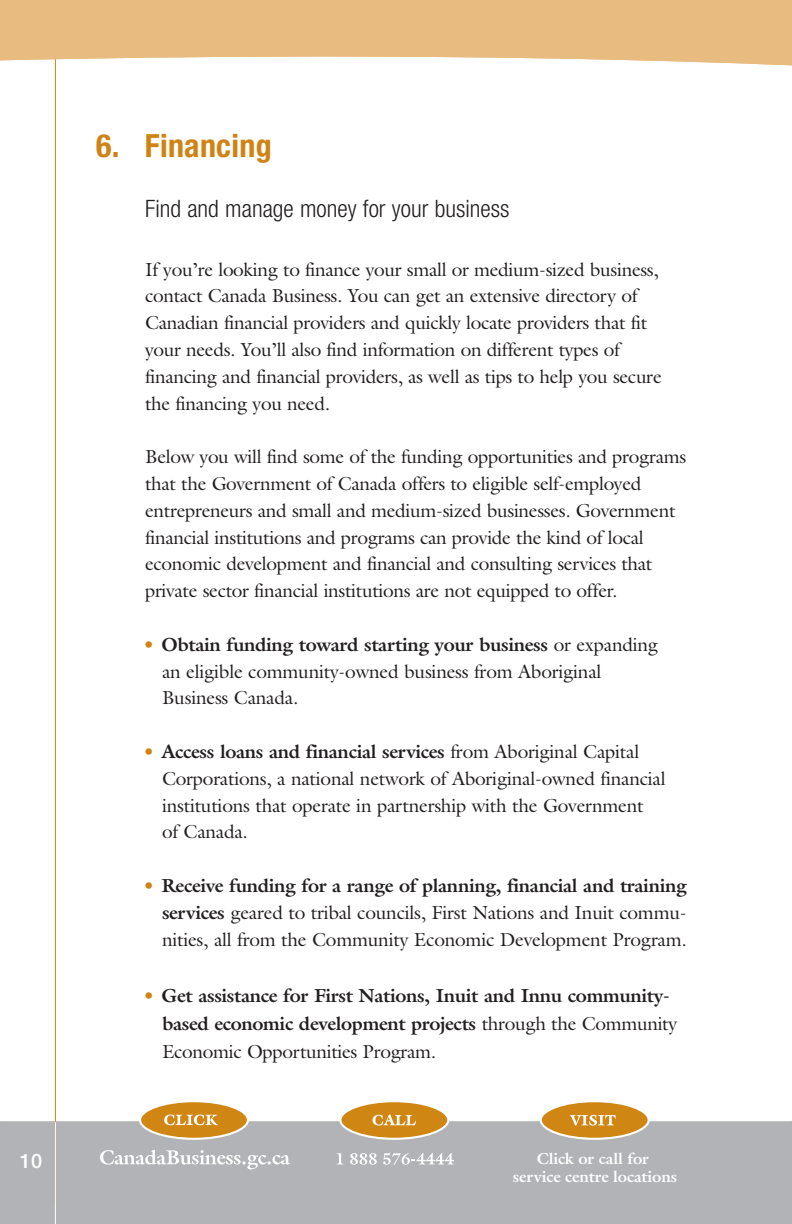
<style>
.page{position:relative;width:792px;height:1224px;background:#fff}
.page>*{position:absolute;margin:0;border:0;box-sizing:border-box;transform-origin:0 0}
.t1{font:700 condensed 32px "Helvetica Neue";letter-spacing:.01em;color:#d08315}
.t2{font:300 condensed 24px "Helvetica Neue";color:#231f20}
.t3{font:500 20px "Helvetica Neue";color:#fff}
.t4{font:19px/26.8px "Galliard Std";letter-spacing:-.015em;color:#231f20}
.t5{font:700 19px/28px "Galliard Std";letter-spacing:-.02em;color:#231f20}
.t6{font:700 16px/18px "Galliard Std";letter-spacing:-.01em;color:#fff;text-align:center}
.s1{color:#d08315}
.s2{font-weight:700}
.s3{font-weight:400;color:#d08315}
.s4{font-weight:400}
</style>
<div class="page">
<hr style="left:791px;top:1122px;width:1px;height:102px;background:#b2b3b7">
<div style="left:0;top:1122px;width:791px;height:102px;background:#b2b3b7"></div>
<svg style="left:139px;top:1102px;width:110px;height:38px"></svg>
<svg style="left:339px;top:1102px;width:110px;height:38px"></svg>
<svg style="left:540px;top:1102px;width:110px;height:38px"></svg>
<svg style="left:100px;top:1150px;width:190px;height:19px"></svg>
<svg style="left:337px;top:1153px;width:6px;height:11px"></svg>
<svg style="left:350px;top:1153px;width:27px;height:12px"></svg>
<svg style="left:383px;top:1153px;width:71px;height:12px"></svg>
<hr style="left:55px;top:41px;width:1px;height:1163px;background:#d08315">
<hr style="left:55px;top:1122px;width:1px;height:102px;background:#fff">
<svg style="left:0;top:0;width:792px;height:140px"></svg>
<p class="t3" style="left:20px;top:1154px;width:24px">10</p>
<h1 class="t1" style="left:96px;top:134px;width:177px">6. Financing</h1>
<p class="t2" style="left:145px;top:200px;width:366px">Find and manage money for your business</p>
<p class="t4" style="left:145px;top:258px;width:518px">If you’re looking to finance your small or medium-sized business, contact Canada Business. You can get an extensive directory of Canadian financial providers and quickly locate providers that fit your needs. You’ll also find information on different types of financing and financial providers, as well as tips to help you secure the financing you need.</p>
<p class="t4" style="left:145px;top:445px;width:543px">Below you will find some of the funding opportunities and programs that the Government of Canada offers to eligible self-employed entrepreneurs and small and medium-sized businesses. Government financial institutions and programs can provide the kind of local economic development and financial and consulting services that private sector financial institutions are not equipped to offer.</p>
<p class="t4" style="left:162px;top:633px;width:498px;text-indent:-19px"><span class="s1">•</span> <span class="s2">Obtain funding toward starting your business</span> or expanding an eligible community-owned business from Aboriginal<br>Business Canada.</p>
<p class="t4" style="left:162px;top:740px;width:505px;text-indent:-19px"><span class="s1">•</span> <span class="s2">Access loans and financial services</span> from Aboriginal Capital Corporations, a national network of Aboriginal-owned financial institutions that operate in partnership with the Government<br>of Canada.</p>
<p class="t4" style="left:162px;top:874px;width:526px;text-align:justify;text-indent:-19px"><span class="s1">•</span> <span class="s2">Receive funding for a range of planning, financial and training services</span> geared to tribal councils, First Nations and Inuit commu&shy;nities, all from the Community Economic Development Program.</p>
<p class="t5" style="left:162px;top:983px;width:517px;text-indent:-19px"><span class="s3">•</span> Get assistance for First Nations, Inuit and Innu community&shy;based economic development projects <span class="s4">through the Community<br>Economic Opportunities Program.</span></p>
<p class="t6" style="left:513px;top:1151px;width:166px">Click or call for<br>service centre locations</p>
</div>
